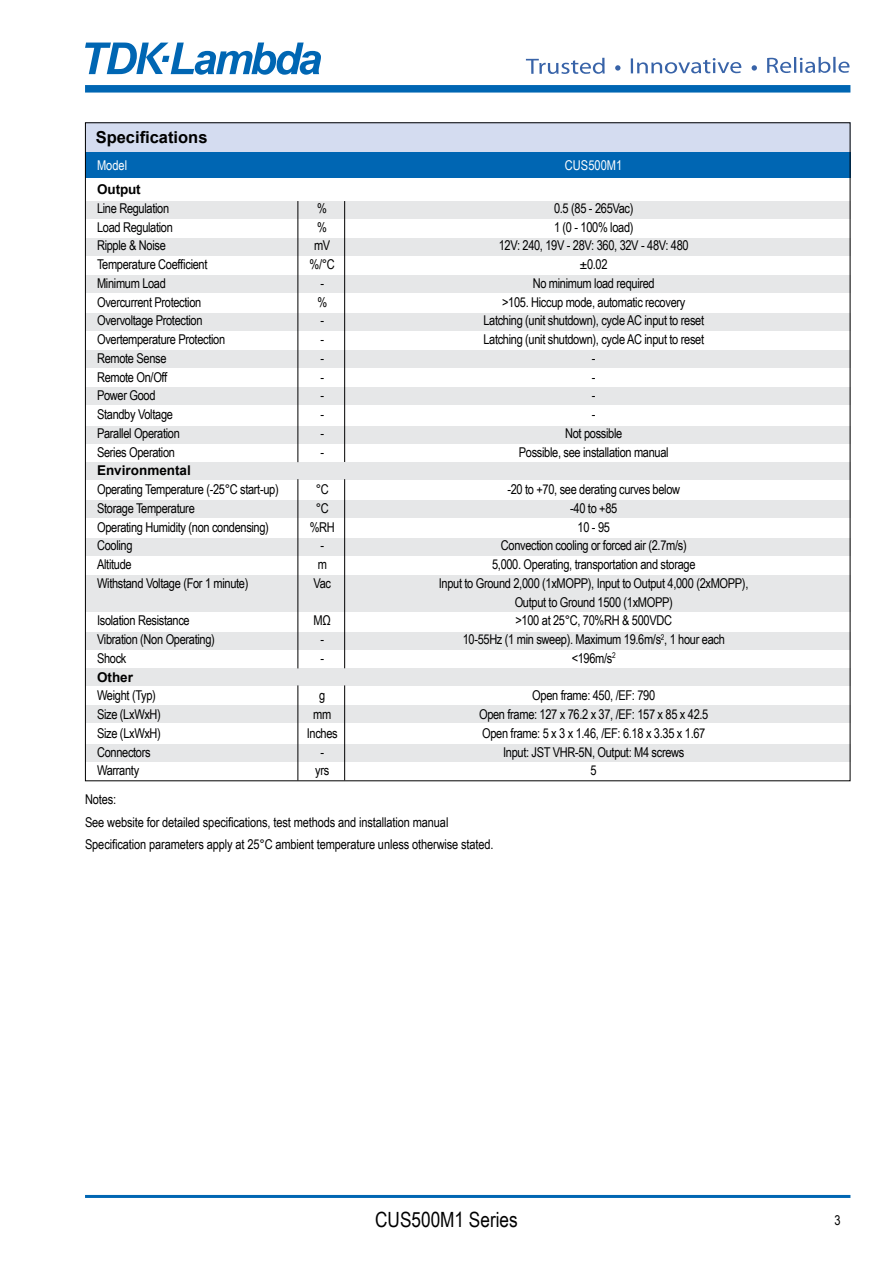
<style>
.page{position:relative;width:893px;height:1263px;background:#fff}
.page>*{position:absolute;margin:0;border:0;box-sizing:border-box;transform-origin:0 0}
.t1{font:21px "Arial Narrow";color:#000}
.t2{font:700 16.5px "Arial";color:#000}
.t3{font:13.5px/22.5px "Arial Narrow";letter-spacing:-.025em;color:#000;text-align:center}
.t4{font:700 13.5px "Arial";color:#000}
.t5{font:13.5px "Arial Narrow";color:#fff}
</style>
<div class="page">
<div style="left:85px;top:122px;width:765px;height:30px;background:#d4dcf0"></div>
<div style="left:85px;top:85px;width:765px;height:8px;background:#0066b3"></div>
<hr style="left:85px;top:1195px;width:765px;height:3px;background:#0066b3">
<svg style="left:85px;top:43px;width:236px;height:32px"></svg>
<div style="left:85px;top:152px;width:765px;height:26px;background:#0066b3"></div>
<div style="left:85px;top:201px;width:765px;height:17px;background:#e6e7e8"></div>
<div style="left:85px;top:238px;width:765px;height:17px;background:#e6e7e8"></div>
<div style="left:85px;top:276px;width:765px;height:17px;background:#e6e7e8"></div>
<div style="left:85px;top:313px;width:765px;height:17px;background:#e6e7e8"></div>
<div style="left:85px;top:350px;width:765px;height:17px;background:#e6e7e8"></div>
<div style="left:85px;top:388px;width:765px;height:17px;background:#e6e7e8"></div>
<div style="left:85px;top:426px;width:765px;height:17px;background:#e6e7e8"></div>
<div style="left:85px;top:462px;width:765px;height:17px;background:#e6e7e8"></div>
<div style="left:85px;top:500px;width:765px;height:17px;background:#e6e7e8"></div>
<div style="left:85px;top:539px;width:765px;height:17px;background:#e6e7e8"></div>
<div style="left:85px;top:632px;width:765px;height:17px;background:#e6e7e8"></div>
<div style="left:85px;top:668px;width:765px;height:17px;background:#e6e7e8"></div>
<div style="left:85px;top:706px;width:765px;height:17px;background:#e6e7e8"></div>
<div style="left:85px;top:745px;width:765px;height:17px;background:#e6e7e8"></div>
<div style="left:85px;top:575px;width:765px;height:36px;background:#e6e7e8"></div>
<hr style="left:344px;top:201px;width:1px;height:261px;background:#000">
<hr style="left:344px;top:479px;width:1px;height:189px;background:#000">
<hr style="left:344px;top:685px;width:1px;height:95px;background:#000">
<hr style="left:298px;top:201px;width:1px;height:261px;background:#000">
<hr style="left:298px;top:479px;width:1px;height:189px;background:#000">
<hr style="left:298px;top:685px;width:1px;height:95px;background:#000">
<svg style="left:526px;top:58px;width:79px;height:16px"></svg>
<svg style="left:631px;top:58px;width:110px;height:15px"></svg>
<svg style="left:767px;top:57px;width:63px;height:16px"></svg>
<hr style="left:833px;top:57px;width:3px;height:16px;background:#3863a8">
<svg style="left:838px;top:62px;width:11px;height:11px"></svg>
<svg style="left:615px;top:65px;width:5px;height:6px"></svg>
<svg style="left:752px;top:65px;width:5px;height:6px"></svg>
<p class="t2" style="left:96px;top:125px;width:113px">Specifications</p>
<p class="t5" style="left:97px;top:155px;width:32px">Model</p>
<p class="t5" style="left:565px;top:155px;width:59px">CUS500M1</p>
<p class="t4" style="left:97px;top:180px;width:45px">Output</p>
<p class="t3" style="left:97px;top:196px;width:74px">Line Regulation</p>
<p class="t3" style="left:317px;top:196px;width:11px">%</p>
<p class="t3" style="left:554px;top:196px;width:81px">0.5 (85 - 265Vac)</p>
<p class="t3" style="left:97px;top:215px;width:77px">Load Regulation</p>
<p class="t3" style="left:317px;top:215px;width:11px">%</p>
<p class="t3" style="left:554px;top:215px;width:81px">1 (0 - 100% load)</p>
<p class="t3" style="left:97px;top:234px;width:70px">Ripple &amp; Noise</p>
<p class="t3" style="left:314px;top:234px;width:18px">mV</p>
<p class="t3" style="left:499px;top:234px;width:191px">12V: 240, 19V - 28V: 360, 32V - 48V: 480</p>
<p class="t3" style="left:97px;top:253px;width:112px">Temperature Coefficient</p>
<p class="t3" style="left:310px;top:253px;width:27px">%/°C</p>
<p class="t3" style="left:580px;top:253px;width:29px">±0.02</p>
<p class="t3" style="left:97px;top:271px;width:70px">Minimum Load</p>
<p class="t3" style="left:320px;top:271px;width:5px">-</p>
<p class="t3" style="left:533px;top:271px;width:124px">No minimum load required</p>
<p class="t3" style="left:97px;top:290px;width:106px">Overcurrent Protection</p>
<p class="t3" style="left:317px;top:290px;width:11px">%</p>
<p class="t3" style="left:502px;top:290px;width:185px">&gt;105. Hiccup mode, automatic recovery</p>
<p class="t3" style="left:97px;top:309px;width:107px">Overvoltage Protection</p>
<p class="t3" style="left:320px;top:309px;width:5px">-</p>
<p class="t3" style="left:483px;top:309px;width:222px">Latching (unit shutdown), cycle AC input to reset</p>
<p class="t3" style="left:97px;top:328px;width:130px">Overtemperature Protection</p>
<p class="t3" style="left:320px;top:328px;width:5px">-</p>
<p class="t3" style="left:483px;top:328px;width:222px">Latching (unit shutdown), cycle AC input to reset</p>
<p class="t3" style="left:97px;top:346px;width:71px">Remote Sense</p>
<p class="t3" style="left:320px;top:346px;width:5px">-</p>
<p class="t3" style="left:592px;top:346px;width:5px">-</p>
<p class="t3" style="left:97px;top:365px;width:72px">Remote On/Off</p>
<p class="t3" style="left:320px;top:365px;width:5px">-</p>
<p class="t3" style="left:592px;top:365px;width:5px">-</p>
<p class="t3" style="left:97px;top:384px;width:60px">Power Good</p>
<p class="t3" style="left:320px;top:384px;width:5px">-</p>
<p class="t3" style="left:592px;top:384px;width:5px">-</p>
<p class="t3" style="left:97px;top:403px;width:77px">Standby Voltage</p>
<p class="t3" style="left:320px;top:403px;width:5px">-</p>
<p class="t3" style="left:592px;top:403px;width:5px">-</p>
<p class="t3" style="left:97px;top:421px;width:84px">Parallel Operation</p>
<p class="t3" style="left:320px;top:421px;width:5px">-</p>
<p class="t3" style="left:565px;top:421px;width:59px">Not possible</p>
<p class="t3" style="left:97px;top:440px;width:80px">Series Operation</p>
<p class="t3" style="left:320px;top:440px;width:5px">-</p>
<p class="t3" style="left:519px;top:440px;width:151px">Possible, see installation manual</p>
<p class="t4" style="left:97px;top:461px;width:95px">Environmental</p>
<p class="t3" style="left:97px;top:478px;width:183px">Operating Temperature (-25°C start-up)</p>
<p class="t3" style="left:316px;top:478px;width:15px">°C</p>
<p class="t3" style="left:507px;top:478px;width:174px">-20 to +70, see derating curves below</p>
<p class="t3" style="left:97px;top:496px;width:99px">Storage Temperature</p>
<p class="t3" style="left:316px;top:496px;width:15px">°C</p>
<p class="t3" style="left:570px;top:496px;width:49px">-40 to +85</p>
<p class="t3" style="left:97px;top:515px;width:173px">Operating Humidity (non condensing)</p>
<p class="t3" style="left:310px;top:515px;width:27px">%RH</p>
<p class="t3" style="left:578px;top:515px;width:34px">10 - 95</p>
<p class="t3" style="left:97px;top:534px;width:37px">Cooling</p>
<p class="t3" style="left:320px;top:534px;width:5px">-</p>
<p class="t3" style="left:501px;top:534px;width:187px">Convection cooling or forced air (2.7m/s)</p>
<p class="t3" style="left:97px;top:553px;width:36px">Altitude</p>
<p class="t3" style="left:318px;top:553px;width:11px">m</p>
<p class="t3" style="left:492px;top:553px;width:205px">5,000. Operating, transportation and storage</p>
<p class="t3" style="left:97px;top:571px;width:153px">Withstand Voltage (For 1 minute)</p>
<p class="t3" style="left:313px;top:571px;width:19px">Vac</p>
<p class="t3" style="left:439px;top:573px;width:311px;line-height:18.8px">Input to Ground 2,000 (1xMOPP), Input to Output 4,000 (2xMOPP),<br>Output to Ground 1500 (1xMOPP)</p>
<p class="t3" style="left:97px;top:609px;width:94px">Isolation Resistance</p>
<p class="t3" style="left:314px;top:609px;width:19px">MΩ</p>
<p class="t3" style="left:515px;top:609px;width:158px">&gt;100 at 25°C, 70%RH &amp; 500VDC</p>
<p class="t3" style="left:97px;top:628px;width:119px">Vibration (Non Operating)</p>
<p class="t3" style="left:320px;top:628px;width:5px">-</p>
<p class="t3" style="left:463px;top:628px;width:264px">10-55Hz (1 min sweep). Maximum 19.6m/s<sup>2</sup>, 1 hour each</p>
<p class="t3" style="left:97px;top:646px;width:31px">Shock</p>
<p class="t3" style="left:320px;top:646px;width:5px">-</p>
<p class="t3" style="left:572px;top:646px;width:45px">&lt;196m/s<sup>2</sup></p>
<p class="t4" style="left:97px;top:667px;width:38px">Other</p>
<p class="t3" style="left:97px;top:684px;width:60px">Weight (Typ)</p>
<p class="t3" style="left:319px;top:684px;width:8px">g</p>
<p class="t3" style="left:532px;top:684px;width:124px">Open frame: 450, /EF: 790</p>
<p class="t3" style="left:97px;top:703px;width:65px">Size (LxWxH)</p>
<p class="t3" style="left:313px;top:703px;width:20px">mm</p>
<p class="t3" style="left:479px;top:703px;width:231px">Open frame: 127 x 76.2 x 37, /EF: 157 x 85 x 42.5</p>
<p class="t3" style="left:97px;top:721px;width:65px">Size (LxWxH)</p>
<p class="t3" style="left:307px;top:721px;width:32px">Inches</p>
<p class="t3" style="left:482px;top:721px;width:225px">Open frame: 5 x 3 x 1.46, /EF: 6.18 x 3.35 x 1.67</p>
<p class="t3" style="left:97px;top:740px;width:55px">Connectors</p>
<p class="t3" style="left:320px;top:740px;width:5px">-</p>
<p class="t3" style="left:503px;top:740px;width:183px">Input: JST VHR-5N, Output: M4 screws</p>
<p class="t3" style="left:97px;top:759px;width:44px">Warranty</p>
<p class="t3" style="left:315px;top:759px;width:16px">yrs</p>
<p class="t3" style="left:591px;top:759px;width:8px">5</p>
<p class="t3" style="left:85px;top:787px;width:410px;text-align:left">Notes:<br>See website for detailed specifications, test methods and installation manual<br>Specification parameters apply at 25°C ambient temperature unless otherwise stated.</p>
<h1 class="t1" style="left:375px;top:1204px;width:144px">CUS500M1 Series</h1>
<p class="t3" style="left:835px;top:1209px;width:8px">3</p>
</div>
